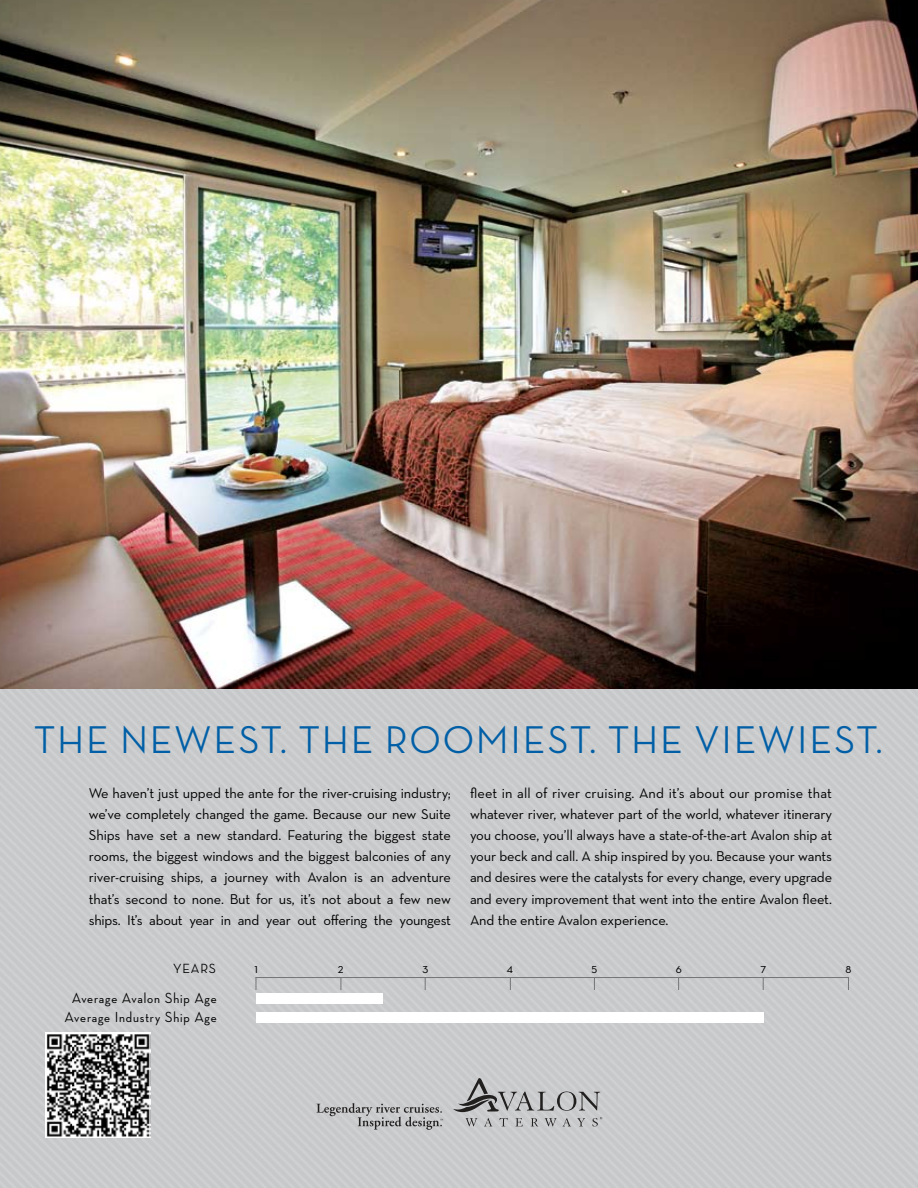
<style>
.page{position:relative;width:918px;height:1188px;background:#fff}
.page>*{position:absolute;margin:0;border:0;box-sizing:border-box;transform-origin:0 0}
.t1{font:500 39.3px "Neutra Display";letter-spacing:.06em;color:#005fa6}
.t2{font:500 14.85px/18.9px "Neutra Display";letter-spacing:.055em;color:#000;text-align:center}
.t3{font:14.4px/21.1px "Neutra Text";letter-spacing:-.02em;color:#000;text-align:justify}
.t4{font:500 13.5px "Neutra Display";letter-spacing:.06em;color:#000}
</style>
<div class="page">
<img style="left:0;top:0;width:918px;height:689px">
<hr style="left:256px;top:977px;width:593px;height:1px;background:#757677">
<svg style="left:255px;top:977px;width:1px;height:13px"></svg>
<svg style="left:340px;top:978px;width:1px;height:12px"></svg>
<svg style="left:425px;top:978px;width:1px;height:12px"></svg>
<svg style="left:510px;top:978px;width:1px;height:12px"></svg>
<svg style="left:594px;top:978px;width:1px;height:12px"></svg>
<svg style="left:678px;top:978px;width:1px;height:12px"></svg>
<svg style="left:763px;top:978px;width:1px;height:12px"></svg>
<svg style="left:848px;top:978px;width:1px;height:12px"></svg>
<svg style="left:453px;top:1078px;width:149px;height:49px;background:#b3b3b5"></svg>
<svg style="left:317px;top:1103px;width:126px;height:27px;background:#afafb1"></svg>
<img style="left:46px;top:1034px;width:105px;height:103px">
<h1 class="t1" style="left:34px;top:718px;width:850px">THE NEWEST. THE ROOMIEST. THE VIEWIEST.</h1>
<p class="t3" style="left:89px;top:782px;width:364px">We haven’t just upped the ante for the river-cruising industry; we’ve completely changed the game. Because our new Suite Ships have set a new standard. Featuring the biggest state rooms, the biggest windows and the biggest balconies of any river-cruising ships, a journey with Avalon is an adventure that’s second to none. But for us, it’s not about a few new ships. It’s about year in and year out offering the youngest</p>
<p class="t3" style="left:470px;top:782px;width:364px">fleet in all of river cruising. And it’s about our promise that whatever river, whatever part of the world, whatever itinerary you choose, you’ll always have a state-of-the-art Avalon ship at your beck and call. A ship inspired by you. Because your wants and desires were the catalysts for every change, every upgrade and every improvement that went into the entire Avalon fleet.<br>And the entire Avalon experience.</p>
<p class="t4" style="left:173px;top:961px;width:44px">YEARS</p>
<p class="t4" style="left:254px;top:961px;width:5px">1</p>
<p class="t4" style="left:338px;top:961px;width:7px">2</p>
<p class="t4" style="left:422px;top:961px;width:7px">3</p>
<p class="t4" style="left:507px;top:961px;width:8px">4</p>
<p class="t4" style="left:592px;top:961px;width:7px">5</p>
<p class="t4" style="left:676px;top:961px;width:8px">6</p>
<p class="t4" style="left:761px;top:961px;width:7px">7</p>
<p class="t4" style="left:846px;top:961px;width:7px">8</p>
<p class="t2" style="left:65px;top:989px;width:154px">Average Avalon Ship Age<br>Average Industry Ship Age</p>
</div>
